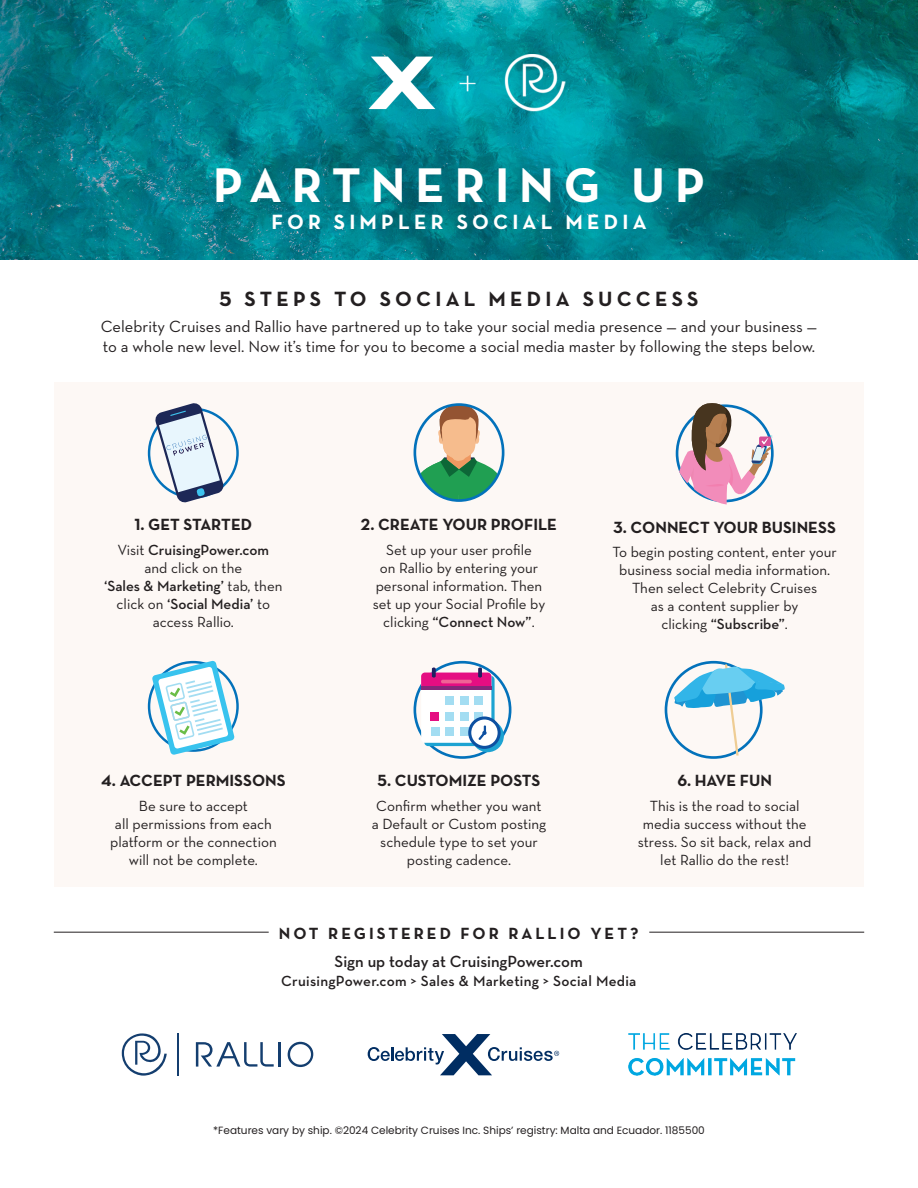
<style>
.page{position:relative;width:918px;height:1188px;background:#fff}
.page>*{position:absolute;margin:0;border:0;box-sizing:border-box;transform-origin:0 0}
.t1{font:700 49.5px "Neutraface Text";letter-spacing:.2em;color:#fff}
.t2{font:700 21px "Neutraface Text";letter-spacing:.2em;color:#231f20}
.t3{font:700 21px "Neutraface Text";letter-spacing:.2em;color:#fff}
.t4{font:16.5px "Neutraface Text";color:#231f20}
.t5{font:700 16.5px "Neutraface Text";color:#231f20}
.t6{font:600 16.5px "Neutraface Text";color:#231f20}
.t7{font:700 16.5px "Neutraface Text";letter-spacing:.18em;color:#231f20}
.t8{font:15px/18px "Neutraface Text";color:#231f20;text-align:center}
.t9{font:600 15px "Neutraface Text";color:#231f20}
.t10{font:600 15px "Neutraface Text";letter-spacing:.02em;color:#231f20}
.t11{font:10.5px "Poppins";color:#231f20}
.s1{font-weight:400}
</style>
<div class="page">
<div style="left:54px;top:382px;width:810px;height:504px;background:#fdf8f5"></div>
<img style="left:0;top:0;width:918px;height:259px">
<img style="left:281px;top:54px;width:368px;height:61px">
<svg style="left:155px;top:403px;width:69px;height:100px"></svg>
<svg style="left:415px;top:405px;width:88px;height:96px"></svg>
<div style="left:414px;top:403px;width:90px;height:99px;border:3px solid #0372bb;border-radius:50%"></div>
<div style="left:414px;top:661px;width:97px;height:98px;border:3px solid #0372bb;border-radius:50%"></div>
<svg style="left:424px;top:676px;width:71px;height:70px"></svg>
<svg style="left:471px;top:720px;width:33px;height:32px"></svg>
<div style="left:421px;top:673px;width:70px;height:70px;background:#fff;border-radius:4px"></div>
<svg style="left:421px;top:673px;width:70px;height:13px"></svg>
<hr style="left:421px;top:686px;width:70px;height:3px;background:#842779">
<hr style="left:441px;top:680px;width:31px;height:3px;background:#f06396;border-radius:2px">
<svg style="left:432px;top:668px;width:4px;height:10px"></svg>
<div style="left:474px;top:696px;width:8px;height:8px;background:#a3ddf2"></div>
<div style="left:474px;top:712px;width:8px;height:9px;background:#a3ddf2"></div>
<div style="left:460px;top:696px;width:8px;height:8px;background:#a3ddf2"></div>
<div style="left:460px;top:712px;width:8px;height:9px;background:#a3ddf2"></div>
<div style="left:460px;top:728px;width:8px;height:8px;background:#a3ddf2"></div>
<div style="left:445px;top:696px;width:9px;height:8px;background:#a3ddf2"></div>
<div style="left:445px;top:712px;width:9px;height:9px;background:#a3ddf2"></div>
<div style="left:431px;top:712px;width:8px;height:9px;background:#e50e82"></div>
<div style="left:431px;top:728px;width:8px;height:8px;background:#a3ddf2"></div>
<div style="left:445px;top:728px;width:9px;height:8px;background:#a3ddf2"></div>
<svg style="left:468px;top:716px;width:33px;height:33px"></svg>
<div style="left:471px;top:720px;width:27px;height:26px;background:#fff;border-radius:50%"></div>
<svg style="left:478px;top:725px;width:9px;height:15px"></svg>
<svg style="left:478px;top:668px;width:4px;height:10px"></svg>
<svg style="left:679px;top:403px;width:94px;height:102px"></svg>
<div style="left:665px;top:661px;width:98px;height:98px;border:3px solid #0372bb;border-radius:50%"></div>
<svg style="left:674px;top:664px;width:111px;height:92px"></svg>
<svg style="left:152px;top:661px;width:83px;height:94px"></svg>
<hr style="left:54px;top:932px;width:215px;height:1px;background:#231f20">
<hr style="left:649px;top:932px;width:215px;height:1px;background:#231f20">
<hr style="left:177px;top:1033px;width:2px;height:43px;background:#143e6f">
<svg style="left:122px;top:1033px;width:45px;height:43px"></svg>
<svg style="left:196px;top:1042px;width:78px;height:25px"></svg>
<hr style="left:278px;top:1042px;width:3px;height:25px;background:#143e6f">
<svg style="left:288px;top:1042px;width:25px;height:25px"></svg>
<svg style="left:368px;top:1034px;width:191px;height:41px"></svg>
<img style="left:629px;top:1034px;width:167px;height:42px">
<p class="t1" style="left:213px;top:153px;width:493px">PARTNERING UP</p>
<p class="t3" style="left:271px;top:208px;width:377px">FOR SIMPLER SOCIAL MEDIA</p>
<p class="t2" style="left:219px;top:285px;width:481px">5 STEPS TO SOCIAL MEDIA SUCCESS</p>
<p class="t4" style="left:101px;top:316px;width:718px">Celebrity Cruises and Rallio have partnered up to take your social media presence — and your business —</p>
<p class="t4" style="left:103px;top:336px;width:714px">to a whole new level. Now it’s time for you to become a social media master by following the steps below.</p>
<p class="t5" style="left:134px;top:514px;width:119px">1. GET STARTED</p>
<p class="t9" style="left:117px;top:540px;width:153px"><span class="s1">Visit</span> CruisingPower.com</p>
<p class="t8" style="left:144px;top:559px;width:99px">and click on the</p>
<p class="t9" style="left:104px;top:576px;width:180px">‘Sales &amp; Marketing’ <span class="s1">tab, then</span></p>
<p class="t9" style="left:117px;top:594px;width:155px"><span class="s1">click on</span> ‘Social Media’ <span class="s1">to</span></p>
<p class="t8" style="left:153px;top:613px;width:83px">access Rallio.</p>
<p class="t5" style="left:101px;top:770px;width:186px">4. ACCEPT PERMISSONS</p>
<p class="t8" style="left:139px;top:797px;width:111px">Be sure to accept</p>
<p class="t8" style="left:115px;top:815px;width:158px">all permissions from each</p>
<p class="t8" style="left:110px;top:833px;width:168px">platform or the connection</p>
<p class="t8" style="left:129px;top:851px;width:131px">will not be complete.</p>
<p class="t5" style="left:361px;top:514px;width:198px">2. CREATE YOUR PROFILE</p>
<p class="t8" style="left:386px;top:541px;width:147px">Set up your user profile</p>
<p class="t8" style="left:380px;top:559px;width:160px">on Rallio by entering your</p>
<p class="t8" style="left:376px;top:577px;width:168px">personal information. Then</p>
<p class="t8" style="left:373px;top:595px;width:174px">set up your Social Profile by</p>
<p class="t9" style="left:383px;top:612px;width:153px"><span class="s1">clicking</span> “Connect Now”<span class="s1">.</span></p>
<p class="t5" style="left:614px;top:516px;width:224px">3. CONNECT YOUR BUSINESS</p>
<p class="t8" style="left:613px;top:543px;width:226px">To begin posting content, enter your business social media information.</p>
<p class="t8" style="left:632px;top:579px;width:187px">Then select Celebrity Cruises</p>
<p class="t8" style="left:651px;top:597px;width:149px">as a content supplier by</p>
<p class="t9" style="left:661px;top:615px;width:128px"><span class="s1">clicking</span> “Subscribe”<span class="s1">.</span></p>
<p class="t5" style="left:378px;top:770px;width:164px">5. CUSTOMIZE POSTS</p>
<p class="t8" style="left:376px;top:797px;width:167px">Confirm whether you want</p>
<p class="t8" style="left:372px;top:815px;width:176px">a Default or Custom posting</p>
<p class="t8" style="left:380px;top:833px;width:159px">schedule type to set your</p>
<p class="t8" style="left:407px;top:851px;width:106px">posting cadence.</p>
<p class="t5" style="left:677px;top:770px;width:96px">6. HAVE FUN</p>
<p class="t8" style="left:650px;top:797px;width:151px">This is the road to social</p>
<p class="t8" style="left:643px;top:815px;width:165px">media success without the</p>
<p class="t8" style="left:638px;top:833px;width:175px">stress. So sit back, relax and</p>
<p class="t8" style="left:660px;top:851px;width:130px">let Rallio do the rest!</p>
<p class="t7" style="left:279px;top:923px;width:361px">NOT REGISTERED FOR RALLIO YET?</p>
<p class="t6" style="left:335px;top:951px;width:250px">Sign up today at CruisingPower.com</p>
<p class="t10" style="left:281px;top:972px;width:357px">CruisingPower.com &gt; Sales &amp; Marketing &gt; Social Media</p>
<p class="t11" style="left:213px;top:1124px;width:493px">*Features vary by ship. ©2024 Celebrity Cruises Inc. Ships’ registry: Malta and Ecuador. 1185500</p>
</div>
